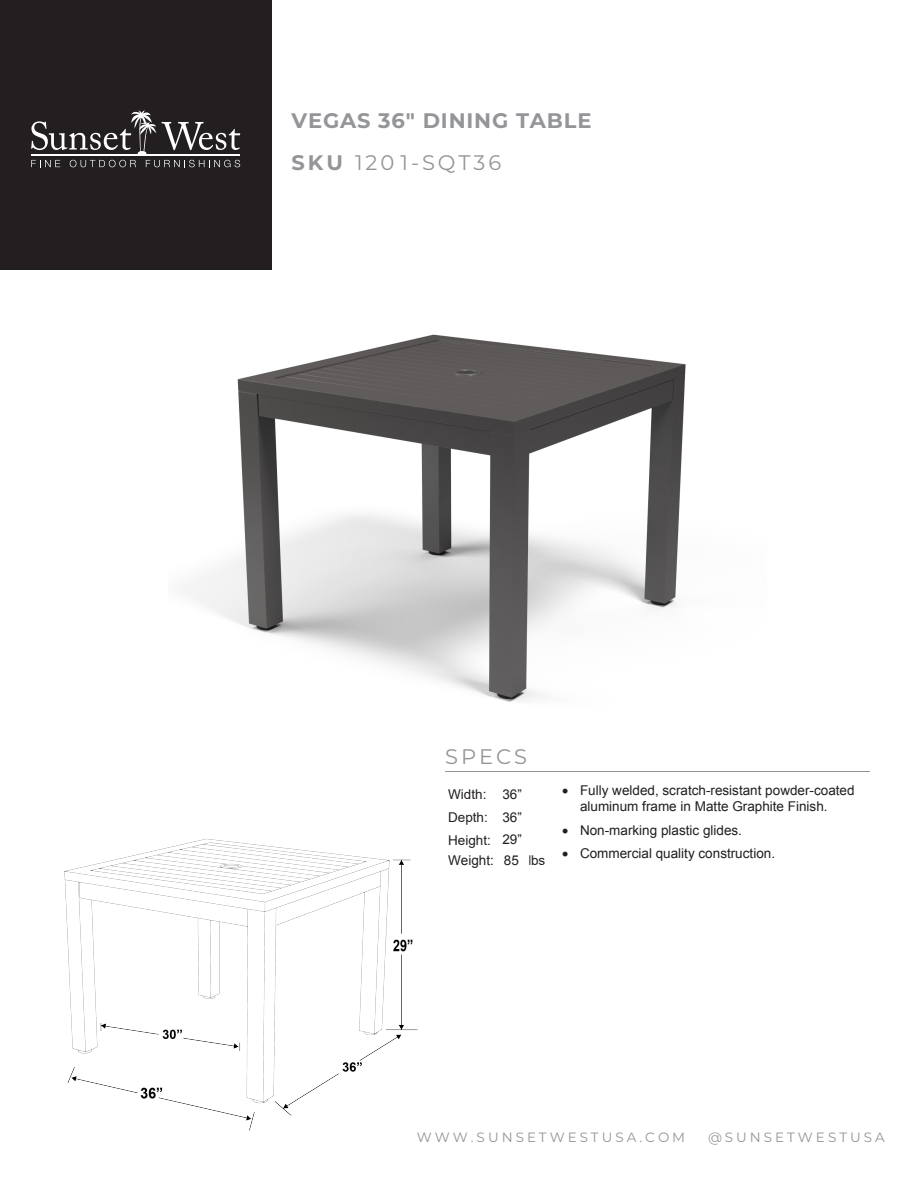
<style>
.page{position:relative;width:918px;height:1188px;background:#fff}
.page>*{position:absolute;margin:0;border:0;box-sizing:border-box;transform-origin:0 0}
.t1{font:700 21px/42.5px "Montserrat";letter-spacing:.04em;color:#939598}
.t2{font:21px "Montserrat";letter-spacing:.145em;color:#939598}
.t3{font:13.5px/16.2px "Arial";color:#221e1f}
.t4{font:13.5px "Montserrat";letter-spacing:.225em;color:#939598}
.t5{font:13.5px/23px "Arial";color:#231f20;text-align:justify}
.s1{font-weight:400}
.s2{font-style:inherit}
.s3{color:#231f20}
</style>
<div class="page">
<img style="left:181px;top:334px;width:505px;height:368px">
<hr style="left:445px;top:771px;width:425px;height:1px;background:#939598">
<div style="left:0;top:0;width:272px;height:270px;background:#231f20"></div>
<svg style="left:31px;top:160px;width:29px;height:7px"></svg>
<svg style="left:70px;top:160px;width:66px;height:7px"></svg>
<svg style="left:146px;top:160px;width:94px;height:7px"></svg>
<hr style="left:31px;top:154px;width:209px;height:2px;background:#fff">
<svg style="left:31px;top:110px;width:209px;height:44px"></svg>
<img style="left:64px;top:690px;width:389px;height:441px">
<h1 class="t1" style="left:292px;top:98px;width:302px">VEGAS 36" DINING TABLE<br>SKU <span class="s1">120 1-SQT36</span></h1>
<h1 class="t2" style="left:445px;top:742px;width:84px">SPECS</h1>
<p class="t5" style="left:448px;top:783px;width:75px"><span class="s2">W</span>idth: 36” <span class="s2">D</span>epth: 36” <span class="s2">H</span>eight: 29”</p>
<p class="t3" style="left:448px;top:852px;width:99px">Weight: <span class="s3">85 lbs</span></p>
<p class="t3" style="left:580px;top:782px;width:276px;text-indent:-18px">• Fully welded, scratch-resistant powder-coated aluminum frame in Matte Graphite Finish.</p>
<p class="t3" style="left:562px;top:822px;width:182px">• Non-marking plastic glides.</p>
<p class="t3" style="left:562px;top:846px;width:215px">• Commercial quality construction.</p>
<p class="t4" style="left:417px;top:1128px;width:270px">WWW.SUNSETWESTUSA.COM</p>
<p class="t4" style="left:708px;top:1128px;width:178px">@SUNSETWESTUSA</p>
</div>
